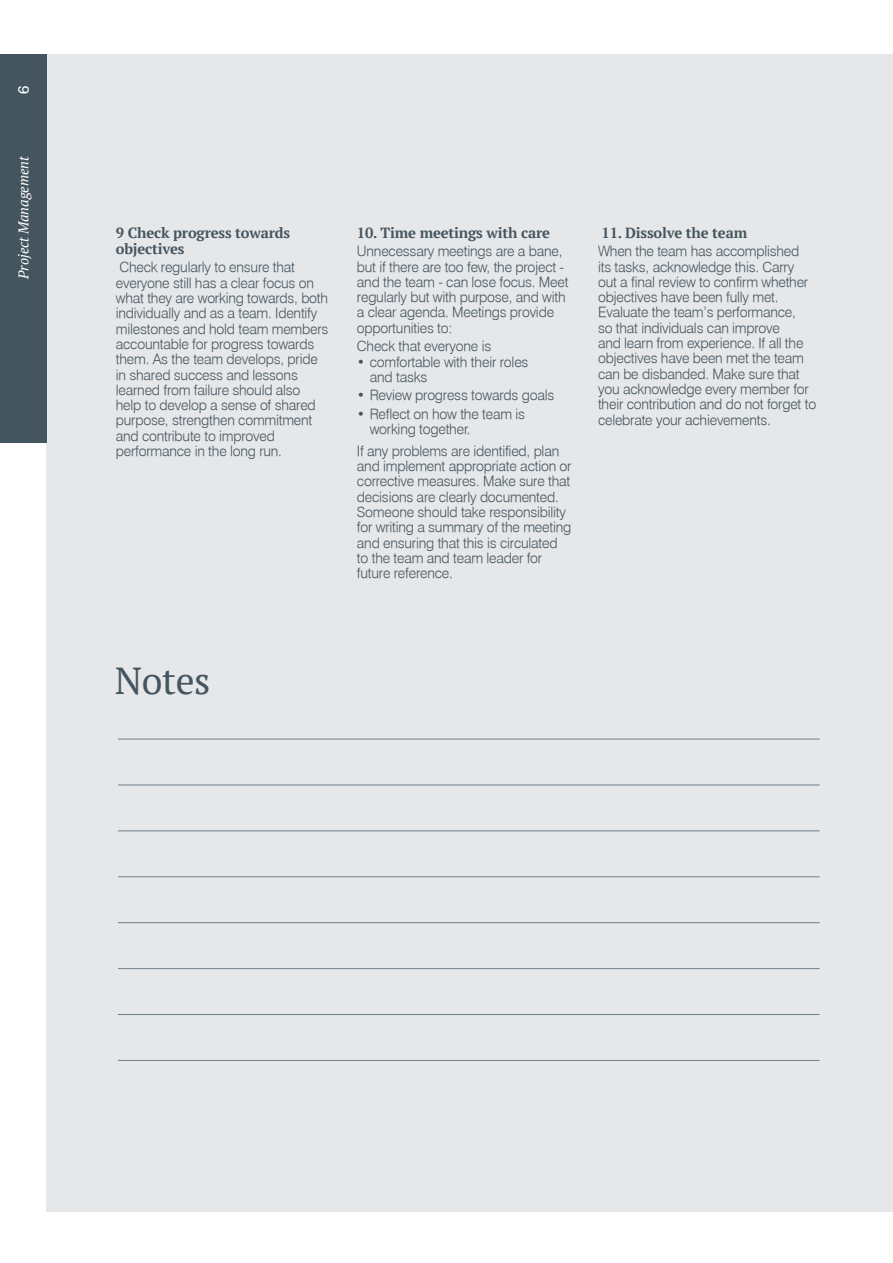
<style>
.page{position:relative;width:893px;height:1263px;background:#fff}
.page>*{position:absolute;margin:0;border:0;box-sizing:border-box;transform-origin:0 0}
.t1{font:37.5px "PT Serif";letter-spacing:-.01em;color:#45555f}
.t2{font:15px "Swiss 721 BT";color:#fff}
.t3{font:700 14.7px/16.2px "PT Serif";letter-spacing:-.015em;color:#45555f}
.t4{font:14.1px/15.3px "Swiss 721 Light BT";letter-spacing:-.015em;color:#45555f}
.t5{font:italic 14.1px "PT Serif";letter-spacing:-.005em;color:#fff}
</style>
<div class="page">
<div style="left:46px;top:54px;width:847px;height:1158px;background:#e6e7e9"></div>
<div style="left:0;top:54px;width:46px;height:388px;background:#45555f"></div>
<hr style="left:118px;top:876px;width:702px;height:1px;background:#6e7f89">
<hr style="left:118px;top:1060px;width:702px;height:1px;background:#6e7f89">
<hr style="left:118px;top:785px;width:702px;height:1px;background:#6e7f89">
<hr style="left:118px;top:968px;width:702px;height:1px;background:#6e7f89">
<hr style="left:118px;top:739px;width:702px;height:1px;background:#6e7f89">
<hr style="left:118px;top:922px;width:702px;height:1px;background:#6e7f89">
<hr style="left:118px;top:830px;width:702px;height:1px;background:#6e7f89">
<hr style="left:118px;top:1014px;width:702px;height:1px;background:#6e7f89">
<p class="t2" style="left:14px;top:94px;width:10px;rotate:-90deg">6</p>
<p class="t5" style="left:15px;top:279px;width:124px;rotate:-90deg">Project Management</p>
<p class="t3" style="left:116px;top:224px;width:176px">9 Check progress towards objectives</p>
<p class="t4" style="left:116px;top:260px;width:214px">Check regularly to ensure that everyone still has a clear focus on what they are working towards, both individually and as a team. Identify milestones and hold team members accountable for progress towards them. As the team develops, pride in shared success and lessons learned from failure should also help to develop a sense of shared purpose, strengthen commitment and contribute to improved performance in the long run.</p>
<p class="t3" style="left:357px;top:224px;width:195px">10. Time meetings with care</p>
<p class="t4" style="left:357px;top:243px;width:213px">Unnecessary meetings are a bane, but if there are too few, the project - and the team - can lose focus. Meet regularly but with purpose, and with a clear agenda. Meetings provide opportunities to:</p>
<p class="t4" style="left:357px;top:338px;width:136px">Check that everyone is</p>
<p class="t4" style="left:370px;top:354px;width:160px;text-indent:-13px">• comfortable with their roles and tasks</p>
<p class="t4" style="left:357px;top:388px;width:199px">• Review progress towards goals</p>
<p class="t4" style="left:370px;top:406px;width:157px;text-indent:-13px">• Reflect on how the team is working together.</p>
<p class="t4" style="left:357px;top:443px;width:216px">If any problems are identified, plan and implement appropriate action or corrective measures. Make sure that decisions are clearly documented.<br>Someone should take responsibility for writing a summary of the meeting and ensuring that this is circulated to the team and team leader for future reference.</p>
<p class="t3" style="left:602px;top:224px;width:147px">11. Dissolve the team</p>
<p class="t4" style="left:598px;top:243px;width:220px">When the team has accomplished<br>its tasks, acknowledge this. Carry out a final review to confirm whether objectives have been fully met.<br>Evaluate the team’s performance,<br>so that individuals can improve<br>and learn from experience. If all the objectives have been met the team can be disbanded. Make sure that you acknowledge every member for their contribution and do not forget to celebrate your achievements.</p>
<h1 class="t1" style="left:115px;top:657px;width:97px">Notes</h1>
</div>
